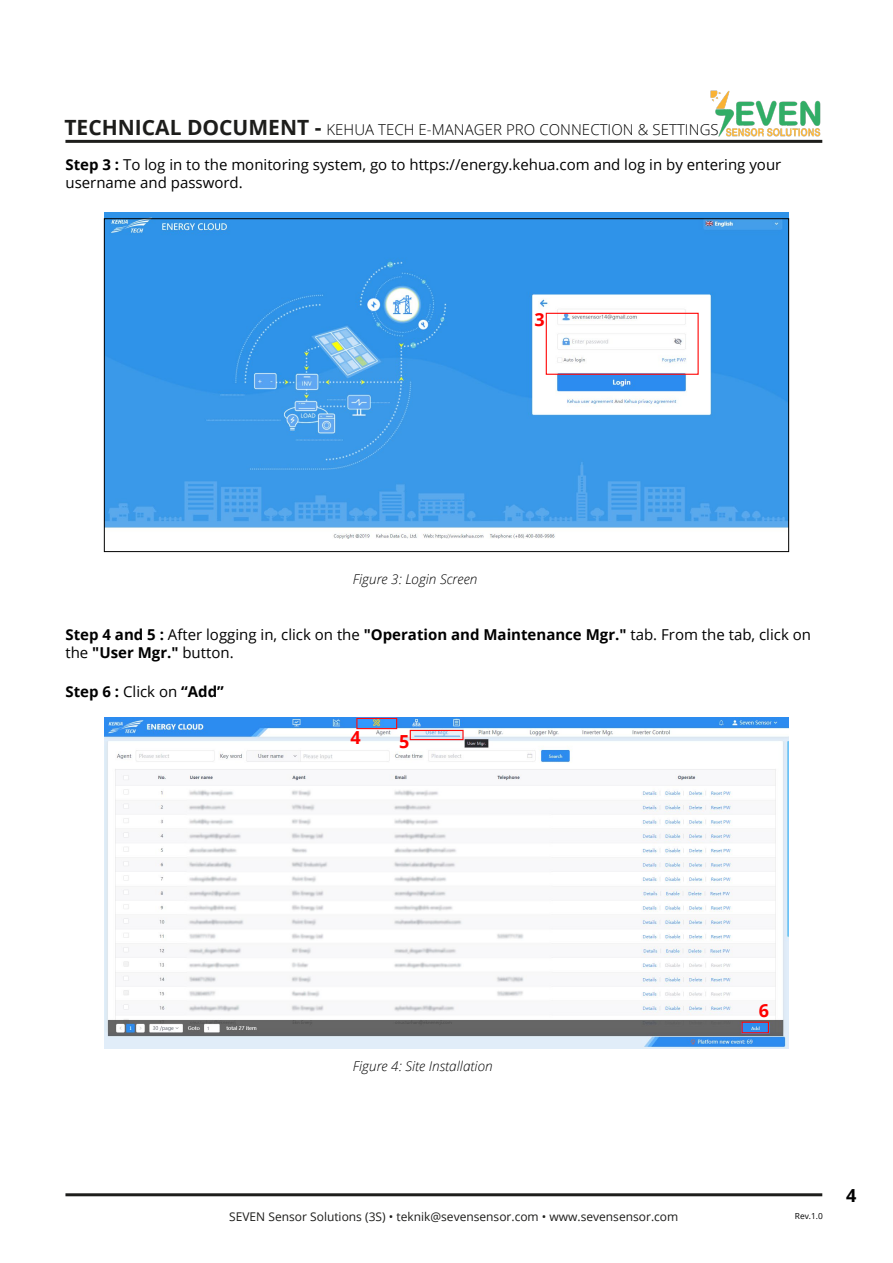
<style>
.page{position:relative;width:893px;height:1263px;background:#fff}
.page>*{position:absolute;margin:0;border:0;box-sizing:border-box;transform-origin:0 0}
.t1{font:700 18px "Open Sans";color:#f00}
.t2{font:700 18px "Open Sans";color:#000}
.t3{font:15px/18px "Open Sans";color:#000}
.t4{font:300 15px "Open Sans";letter-spacing:.005em;color:#000}
.t5{font:700 15px "Open Sans";color:#000}
.t6{font:italic 300 13.5px "Open Sans";color:#000}
.t7{font:12px "Open Sans";color:#1d1d1b}
.t8{font:8.4px "Open Sans";color:#000}
.s1{font-weight:700;font-size:21px;color:#1d1d1b}
.s2{font-weight:700}
.s3{font-weight:400}
</style>
<div class="page">
<img style="left:104px;top:718px;width:685px;height:330px">
<hr style="left:65px;top:140px;width:757px;height:3px;background:#1d1d1b">
<hr style="left:65px;top:1193px;width:757px;height:3px;background:#1d1d1b">
<img style="left:706px;top:90px;width:117px;height:53px">
<img style="left:104px;top:213px;width:685px;height:326px">
<div style="left:546px;top:313px;width:153px;height:62px;border:1px solid #ff0808"></div>
<div style="left:410px;top:730px;width:54px;height:10px;border:1px solid #ff0808"></div>
<div style="left:356px;top:718px;width:41px;height:11px;border:1px solid #ff0808"></div>
<div style="left:742px;top:1022px;width:27px;height:11px;border:1px solid #ff0808"></div>
<p class="t4" style="left:64px;top:119px;width:656px"><span class="s1">TECHNICAL DOCUMENT -</span> KEHUA TECH E-MANAGER PRO CONNECTION &amp; SETTINGS</p>
<p class="t3" style="left:65px;top:155px;width:717px"><span class="s2">Step 3 :</span> To log in to the monitoring system, go to https://energy.kehua.com and log in by entering your username and password.</p>
<p class="t1" style="left:534px;top:307px;width:12px">3</p>
<p class="t6" style="left:353px;top:570px;width:126px">Figure 3: Login Screen</p>
<p class="t3" style="left:65px;top:625px;width:747px"><span class="s2">Step 4 and 5 :</span> After logging in, click on the <span class="s2">"Operation and Maintenance Mgr."</span> tab. From the tab, click on the <span class="s2">"User Mgr."</span> button.</p>
<p class="t5" style="left:65px;top:681px;width:160px">Step 6 : <span class="s3">Click on</span> “Add”</p>
<p class="t1" style="left:351px;top:725px;width:12px">4</p>
<p class="t1" style="left:399px;top:729px;width:12px">5</p>
<p class="t6" style="left:353px;top:1057px;width:141px">Figure 4: Site Installation</p>
<p class="t7" style="left:229px;top:1209px;width:451px">SEVEN Sensor Solutions (3S) • teknik@sevensensor.com • www.sevensensor.com</p>
<p class="t1" style="left:759px;top:998px;width:12px">6</p>
<p class="t8" style="left:795px;top:1210px;width:29px">Rev.1.0</p>
<p class="t2" style="left:846px;top:1183px;width:12px">4</p>
</div>
